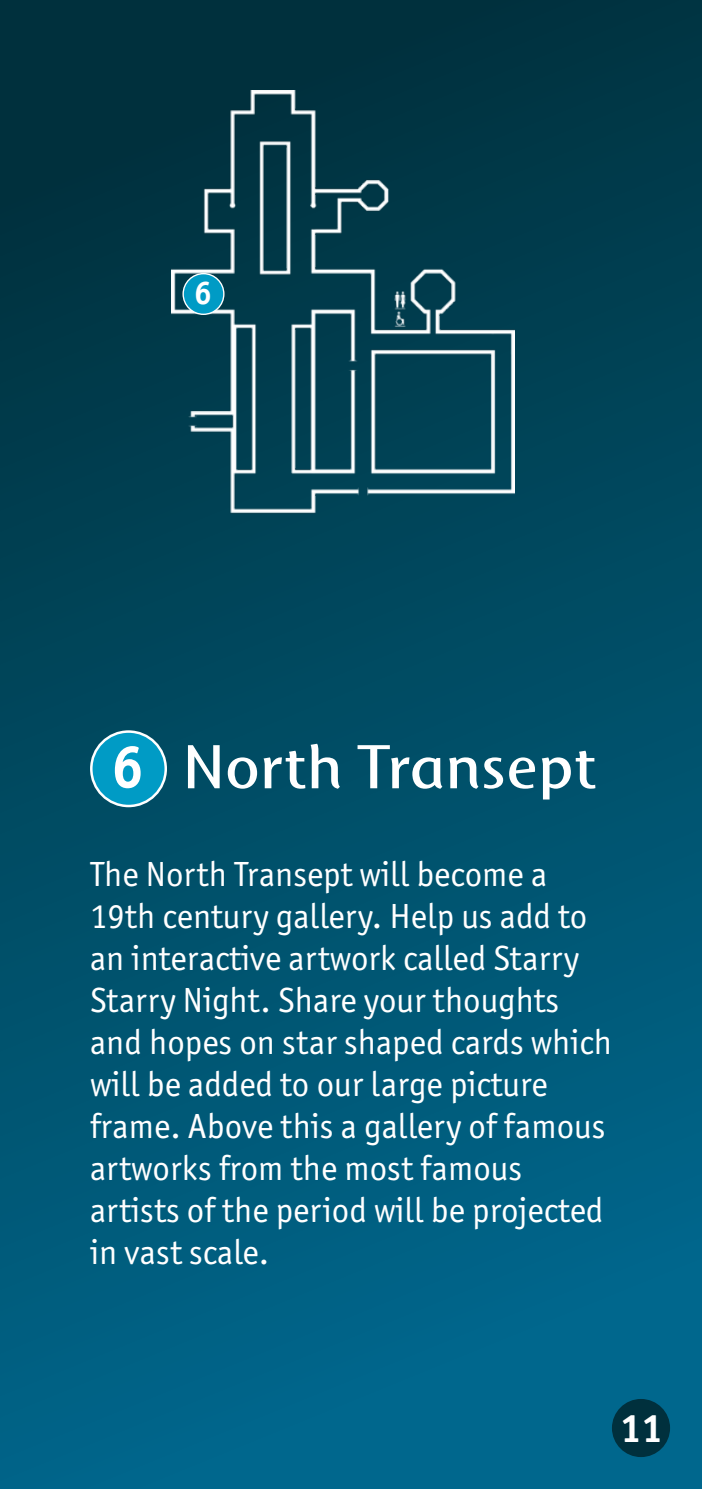
<style>
.page{position:relative;width:702px;height:1489px;background:#fff}
.page>*{position:absolute;margin:0;border:0;box-sizing:border-box;transform-origin:0 0}
.t1{font:60px "Mosquito Pro";color:#fff}
.t2{font:700 60px "Officina Sans ITC Std";color:#fff}
.t3{font:700 40px "Officina Sans ITC Std";color:#fff}
.t4{font:35px/42px "Officina Sans ITC Std";color:#fff}
.t5{font:700 32.75px "Officina Sans ITC Std";color:#fff}
</style>
<div class="page">
<div style="left:0;top:0;width:702px;height:1488px;background:linear-gradient(to bottom,#00303b,#006990)"></div>
<img style="left:172px;top:90px;width:342px;height:431px">
<div style="left:612px;top:1398px;width:58px;height:58px;background:#00303d;border-radius:50%"></div>
<div style="left:183px;top:274px;width:41px;height:40px;background:#009bc5;border-radius:50%"></div>
<div style="left:182px;top:273px;width:42px;height:42px;border:1px solid #fff;border-radius:50%"></div>
<div style="left:91px;top:731px;width:75px;height:75px;background:#009bc5;border-radius:50%"></div>
<div style="left:90px;top:730px;width:77px;height:77px;border:2px solid #fff;border-radius:50%"></div>
<p class="t5" style="left:194px;top:272px;width:19px">6</p>
<h1 class="t2" style="left:111px;top:729px;width:34px">6</h1>
<h1 class="t1" style="left:182px;top:730px;width:415px">North Transept</h1>
<p class="t4" style="left:90px;top:852px;width:523px">The North Transept will become a<br>19th century gallery. Help us add to an interactive artwork called Starry<br>Starry Night. Share your thoughts and hopes on star shaped cards which will be added to our large picture frame. Above this a gallery of famous artworks from the most famous artists of the period will be projected in vast scale.</p>
<p class="t3" style="left:620px;top:1403px;width:44px">11</p>
</div>
